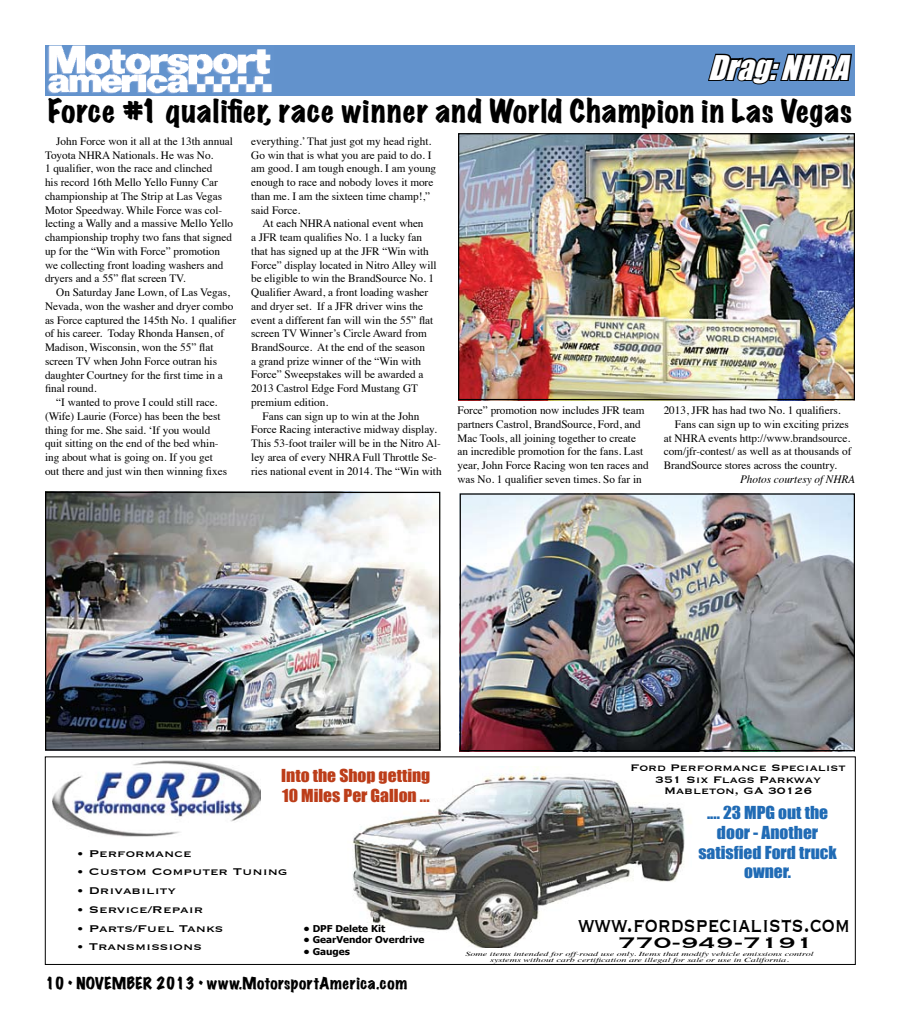
<style>
.page{position:relative;width:900px;height:1035px;background:#fff}
.page>*{position:absolute;margin:0;border:0;box-sizing:border-box;transform-origin:0 0}
.t1{font:italic 31.25px "Impact";color:#fff}
.t2{font:expanded 28.75px "Marker Felt";letter-spacing:.035em;color:#000}
.t3{font:27.12px "Copperplate";color:#000;scale:.78 1}
.t4{font:19.88px "Copperplate";color:#000;scale:1.45 1}
.t5{font:16.5px/19.8px "Impact";color:#206bb5;text-align:center;scale:1.06 1}
.t6{font:16.5px/19.8px "Impact";color:#bc3d19;scale:1.06 1}
.t7{font:expanded 15px "Marker Felt";letter-spacing:.03em;color:#000}
.t8{font:12.75px "Copperplate";color:#000;scale:1.22 1}
.t9{font:12.38px/11.2px "Copperplate";color:#000;text-align:center;scale:1.17 1}
.t10{font:11.25px/13.8px "Times";letter-spacing:-.005em;color:#000}
.t11{font:italic 11.25px "Times";letter-spacing:-.005em;color:#000}
.t12{font:700 9.38px "Tahoma";color:#000;scale:1.06 1}
.t13{font:italic 6.12px/6.1px "Times";color:#000;text-align:center;scale:1.65 1}
</style>
<div class="page">
<div style="left:45px;top:45px;width:810px;height:51px;background:#6292cc"></div>
<svg style="left:708px;top:53px;width:144px;height:32px"></svg>
<img style="left:47px;top:45px;width:225px;height:49px">
<div style="left:45px;top:757px;width:811px;height:208px;border:1px solid #000"></div>
<img style="left:352px;top:768px;width:333px;height:180px">
<img style="left:53px;top:760px;width:208px;height:77px">
<div style="left:356px;top:784px;width:95px;height:14px;background:#fff"></div>
<img style="left:460px;top:135px;width:393px;height:263px">
<div style="left:458px;top:133px;width:397px;height:267px;border:1px solid #000"></div>
<img style="left:47px;top:494px;width:391px;height:255px">
<div style="left:45px;top:492px;width:395px;height:259px;border:1px solid #000"></div>
<img style="left:462px;top:495px;width:391px;height:254px">
<div style="left:460px;top:493px;width:395px;height:258px;border:1px solid #000"></div>
<h1 class="t1" style="left:708px;top:43px;width:153px">Drag:NHRA</h1>
<h2 class="t2" style="left:48px;top:90px;width:805px">Force #1 qualifier, race winner and World Champion in Las Vegas</h2>
<p class="t10" style="left:45px;top:133px;width:190px;text-indent:11px">John Force won it all at the 13th annual Toyota NHRA Nationals. He was No.<br>1 qualifier, won the race and clinched<br>his record 16th Mello Yello Funny Car championship at The Strip at Las Vegas Motor Speedway. While Force was col&shy;lecting a Wally and a massive Mello Yello championship trophy two fans that signed up for the “Win with Force” promotion we collecting front loading washers and dryers and a 55” flat screen TV.</p>
<p class="t10" style="left:56px;top:284px;width:175px">On Saturday Jane Lown, of Las Vegas,</p>
<p class="t10" style="left:45px;top:298px;width:190px">Nevada, won the washer and dryer combo</p>
<p class="t10" style="left:45px;top:312px;width:193px">as Force captured the 145th No. 1 qualifier</p>
<p class="t10" style="left:45px;top:326px;width:181px">of his career. Today Rhonda Hansen, of</p>
<p class="t10" style="left:45px;top:339px;width:170px">Madison, Wisconsin, won the 55” flat</p>
<p class="t10" style="left:45px;top:353px;width:174px">screen TV when John Force outran his</p>
<p class="t10" style="left:45px;top:367px;width:179px">daughter Courtney for the first time in a</p>
<p class="t10" style="left:45px;top:381px;width:53px">final round.</p>
<p class="t10" style="left:56px;top:394px;width:163px">“I wanted to prove I could still race.</p>
<p class="t10" style="left:45px;top:408px;width:177px">(Wife) Laurie (Force) has been the best</p>
<p class="t10" style="left:45px;top:422px;width:167px">thing for me. She said. ‘If you would</p>
<p class="t10" style="left:45px;top:436px;width:175px">quit sitting on the end of the bed whin-</p>
<p class="t10" style="left:45px;top:449px;width:169px">ing about what is going on. If you get</p>
<p class="t10" style="left:45px;top:463px;width:184px">out there and just win then winning fixes</p>
<p class="t10" style="left:251px;top:133px;width:186px">everything.’ That just got my head right.<br>Go win that is what you are paid to do. I am good. I am tough enough. I am young enough to race and nobody loves it more than me. I am the sixteen time champ!,” said Force.</p>
<p class="t10" style="left:262px;top:216px;width:163px">At each NHRA national event when</p>
<p class="t10" style="left:251px;top:229px;width:172px">a JFR team qualifies No. 1 a lucky fan</p>
<p class="t10" style="left:251px;top:243px;width:179px">that has signed up at the JFR “Win with</p>
<p class="t10" style="left:251px;top:257px;width:187px">Force” display located in Nitro Alley will</p>
<p class="t10" style="left:251px;top:271px;width:185px">be eligible to win the BrandSource No. 1</p>
<p class="t10" style="left:251px;top:284px;width:179px">Qualifier Award, a front loading washer</p>
<p class="t10" style="left:251px;top:298px;width:173px">and dryer set. If a JFR driver wins the</p>
<p class="t10" style="left:251px;top:312px;width:184px">event a different fan will win the 55” flat</p>
<p class="t10" style="left:251px;top:326px;width:177px">screen TV Winner’s Circle Award from</p>
<p class="t10" style="left:251px;top:339px;width:175px">BrandSource. At the end of the season</p>
<p class="t10" style="left:251px;top:353px;width:171px">a grand prize winner of the “Win with</p>
<p class="t10" style="left:251px;top:367px;width:174px">Force” Sweepstakes will be awarded a</p>
<p class="t10" style="left:251px;top:381px;width:168px">2013 Castrol Edge Ford Mustang GT</p>
<p class="t10" style="left:251px;top:394px;width:78px">premium edition.</p>
<p class="t10" style="left:262px;top:408px;width:158px">Fans can sign up to win at the John</p>
<p class="t10" style="left:251px;top:422px;width:187px">Force Racing interactive midway display.</p>
<p class="t10" style="left:251px;top:436px;width:191px">This 53-foot trailer will be in the Nitro Al-</p>
<p class="t10" style="left:251px;top:449px;width:187px">ley area of every NHRA Full Throttle Se-</p>
<p class="t10" style="left:251px;top:463px;width:192px">ries national event in 2014. The “Win with</p>
<p class="t10" style="left:457px;top:403px;width:193px">Force” promotion now includes JFR team partners Castrol, BrandSource, Ford, and Mac Tools, all joining together to create an incredible promotion for the fans. Last year, John Force Racing won ten races and was No. 1 qualifier seven times. So far in</p>
<p class="t10" style="left:664px;top:402px;width:178px">2013, JFR has had two No. 1 qualifiers.</p>
<p class="t10" style="left:675px;top:416px;width:176px">Fans can sign up to win exciting prizes</p>
<p class="t10" style="left:664px;top:430px;width:188px">at NHRA events http://www.brandsource.</p>
<p class="t10" style="left:664px;top:444px;width:189px">com/jfr-contest/ as well as at thousands of</p>
<p class="t10" style="left:664px;top:457px;width:175px">BrandSource stores across the country.</p>
<p class="t11" style="left:740px;top:469px;width:117px">Photos courtesy of NHRA</p>
<h3 class="t6" style="left:281px;top:765px;width:142px">Into the Shop getting<br>10 Miles Per Gallon ...</h3>
<p class="t8" style="left:76px;top:845px;width:96px">• Performance</p>
<p class="t8" style="left:76px;top:864px;width:175px">• Custom Computer Tuning</p>
<p class="t8" style="left:76px;top:883px;width:83px">• Drivability</p>
<p class="t8" style="left:76px;top:901px;width:106px">• Service/Repair</p>
<p class="t8" style="left:76px;top:920px;width:122px">• Parts/Fuel Tanks</p>
<p class="t8" style="left:76px;top:939px;width:104px">• Transmissions</p>
<p class="t12" style="left:303px;top:922px;width:79px">• DPF Delete Kit</p>
<p class="t12" style="left:303px;top:933px;width:116px">• GearVendor Overdrive</p>
<p class="t12" style="left:303px;top:945px;width:45px">• Gauges</p>
<h3 class="t7" style="left:45px;top:973px;width:364px">10 • NOVEMBER 2013 • www.MotorsportAmerica.com</h3>
<p class="t9" style="left:631px;top:762px;width:186px">Ford Performance Specialist<br>351 Six Flags Parkway<br>Mableton, GA 30126</p>
<h3 class="t5" style="left:698px;top:802px;width:132px">.... 23 MPG out the door - Another satisfied Ford truck owner.</h3>
<h3 class="t3" style="left:578px;top:908px;width:351px">www.fordspecialists.com</h3>
<h3 class="t4" style="left:619px;top:930px;width:136px">770-949-7191</h3>
<p class="t13" style="left:465px;top:951px;width:213px">Some items intended for off-road use only. Items that modify vehicle emissions control systems without carb certification are illegal for sale or use in California.</p>
</div>
